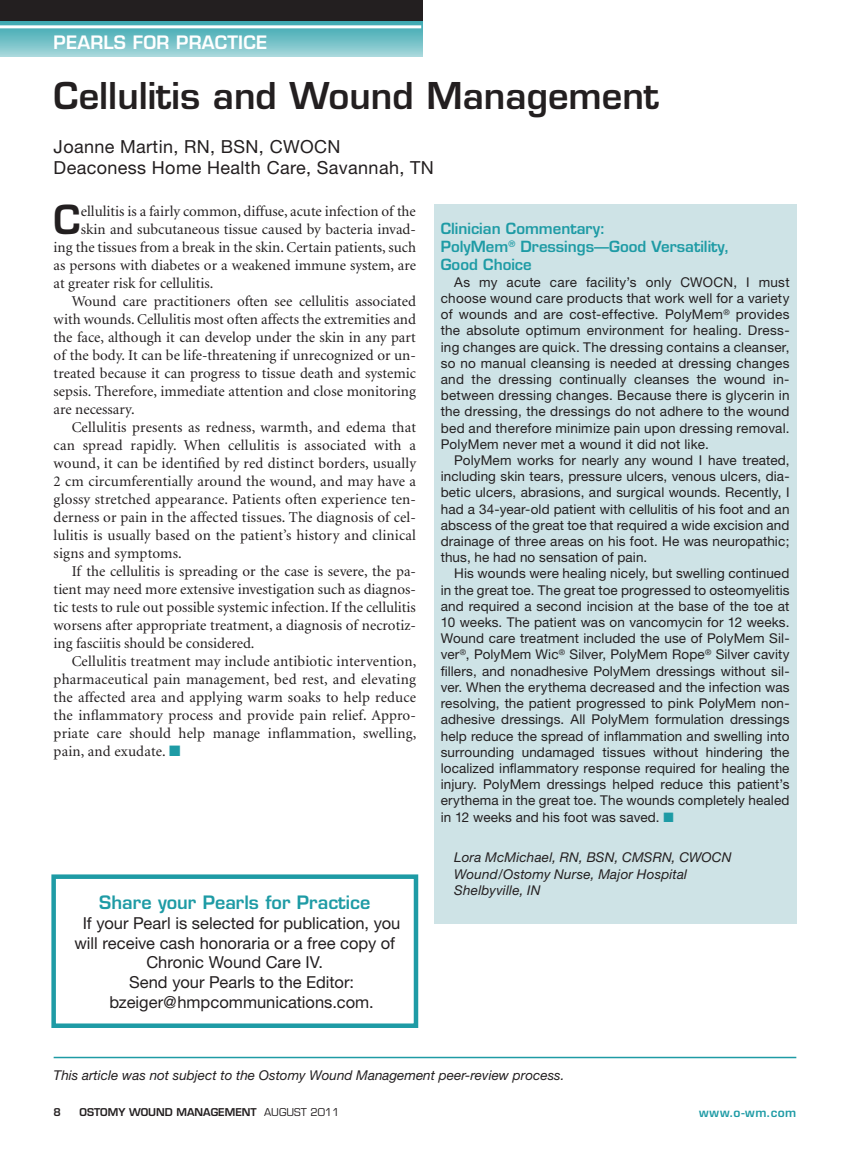
<style>
.page{position:relative;width:850px;height:1161px;background:#fff}
.page>*{position:absolute;margin:0;border:0;box-sizing:border-box;transform-origin:0 0}
.OWM_Article_First_Pa{font:600 39px "Eurostile";color:#231f20}
.OWM_Article_Title{font:600 36px "Eurostile";color:#231f20}
.OWM_Article_Authors{font:18px "Helvetica Neue";letter-spacing:.02em;color:#231f20}
.OWM_Sidebar_Subhead{font:600 18px "Eurostile";color:#1e9ba5}
.t1{font:600 18px "Eurostile";letter-spacing:.01em;color:#fff}
.OWM_Sidebar_Body{font:16.5px/19.8px "Helvetica Neue";color:#231f20;text-align:center}
.OWM_Article_Body_Tex{font:15px/18px "Minion";letter-spacing:.005em;color:#231f20;text-align:justify}
.OWM_Article_First_Pa-2{font:15px "Minion";color:#231f20}
.OWM_Sidebar_Subhead-2{font:600 15px "Eurostile";color:#1e9ba5}
.OWM_Sidebar_Body-2{font:13.5px/16.2px "Helvetica Neue";letter-spacing:.01em;color:#231f20;text-align:justify}
.OWM_Sidebar_Body-3{font:italic 13.5px "Helvetica Neue";letter-spacing:.01em;color:#231f20}
.OWM_Article_Author_I{font:italic 13.5px "Helvetica Neue";color:#231f20}
.t2{font:600 12px "Eurostile";letter-spacing:.05em;color:#1e9ba5}
.t3{font:600 10.5px "Eurostile";color:#231f20}
.s1{color:#1e9ba5}
.s2{font-weight:400}
</style>
<div class="page">
<svg style="left:0;top:21px;width:422px;height:35px"></svg>
<div style="left:0;top:0;width:422px;height:21px;background:#231f20"></div>
<hr style="left:0;top:25px;width:421px;height:3px;background:#fff">
<hr style="left:54px;top:1056px;width:742px;height:2px;background:#1e9ba5">
<div style="left:434px;top:204px;width:362px;height:720px;background:#cee3e6"></div>
<div style="left:51px;top:874px;width:367px;height:153px;border:4px solid #1e9ba5"></div>
<h3 class="t1" style="left:54px;top:31px;width:215px">PEARLS FOR PRACTICE</h3>
<p class="OWM_Article_Title" style="left:54px;top:74px;width:607px">Cellulitis and Wound Management</p>
<p class="OWM_Article_Authors" style="left:54px;top:135px;width:288px">Joanne Martin, RN, BSN, CWOCN</p>
<p class="OWM_Article_Authors" style="left:54px;top:157px;width:382px">Deaconess Home Health Care, Savannah, TN</p>
<p class="OWM_Article_First_Pa" style="left:54px;top:195px;width:29px">C</p>
<p class="OWM_Article_First_Pa-2" style="left:81px;top:203px;width:337px">ellulitis is a fairly common, diffuse, acute infection of the</p>
<p class="OWM_Sidebar_Subhead-2" style="left:441px;top:219px;width:166px">Clinician Commentary:</p>
<p class="OWM_Sidebar_Subhead-2" style="left:441px;top:237px;width:290px">PolyMem<sup>®</sup> Dressings—Good Versatility,</p>
<p class="OWM_Sidebar_Subhead-2" style="left:441px;top:255px;width:93px">Good Choice</p>
<p class="OWM_Sidebar_Body-2" style="left:441px;top:273px;width:350px;text-indent:14px">As my acute care facility’s only CWOCN, I must choose wound care products that work well for a variety of wounds and are cost-effective. PolyMem<sup>®</sup> provides the absolute optimum environment for healing. Dress&shy;ing changes are quick. The dressing contains a cleanser, so no manual cleansing is needed at dressing changes and the dressing continually cleanses the wound in&shy;between dressing changes. Because there is glycerin in the dressing, the dressings do not adhere to the wound bed and therefore minimize pain upon dressing removal.<br>PolyMem never met a wound it did not like.</p>
<p class="OWM_Sidebar_Body-2" style="left:441px;top:452px;width:350px;text-indent:14px">PolyMem works for nearly any wound I have treated, including skin tears, pressure ulcers, venous ulcers, dia&shy;betic ulcers, abrasions, and surgical wounds. Recently, I had a 34-year-old patient with cellulitis of his foot and an abscess of the great toe that required a wide excision and drainage of three areas on his foot. He was neuropathic; thus, he had no sensation of pain.</p>
<p class="OWM_Sidebar_Body-2" style="left:441px;top:565px;width:350px;text-indent:14px">His wounds were healing nicely, but swelling continued in the great toe. The great toe progressed to osteomyelitis and required a second incision at the base of the toe at 10 weeks. The patient was on vancomycin for 12 weeks.<br>Wound care treatment included the use of PolyMem Sil&shy;ver<sup>®</sup>, PolyMem Wic<sup>®</sup> Silver, PolyMem Rope<sup>®</sup> Silver cavity fillers, and nonadhesive PolyMem dressings without sil&shy;ver. When the erythema decreased and the infection was resolving, the patient progressed to pink PolyMem non&shy;adhesive dressings. All PolyMem formulation dressings help reduce the spread of inflammation and swelling into surrounding undamaged tissues without hindering the localized inflammatory response required for healing the injury. PolyMem dressings helped reduce this patient’s erythema in the great toe. The wounds completely healed in 12 weeks and his foot was saved. <span class="s1">■</span></p>
<p class="OWM_Sidebar_Body-3" style="left:454px;top:849px;width:279px">Lora McMichael, RN, BSN, CMSRN, CWOCN</p>
<p class="OWM_Sidebar_Body-3" style="left:454px;top:865px;width:234px">Wound/Ostomy Nurse, Major Hospital</p>
<p class="OWM_Sidebar_Body-3" style="left:454px;top:881px;width:88px">Shelbyville, IN</p>
<p class="OWM_Article_First_Pa-2" style="left:81px;top:221px;width:337px">skin and subcutaneous tissue caused by bacteria invad-</p>
<p class="OWM_Article_First_Pa-2" style="left:54px;top:239px;width:364px">ing the tissues from a break in the skin. Certain patients, such</p>
<p class="OWM_Article_First_Pa-2" style="left:54px;top:257px;width:364px">as persons with diabetes or a weakened immune system, are</p>
<p class="OWM_Article_First_Pa-2" style="left:54px;top:275px;width:161px">at greater risk for cellulitis.</p>
<p class="OWM_Article_Body_Tex" style="left:54px;top:292px;width:364px;text-indent:18px">Wound care practitioners often see cellulitis associated with wounds. Cellulitis most often affects the extremities and the face, although it can develop under the skin in any part of the body. It can be life-threatening if unrecognized or un&shy;treated because it can progress to tissue death and systemic sepsis. Therefore, immediate attention and close monitoring are necessary.</p>
<p class="OWM_Article_Body_Tex" style="left:54px;top:418px;width:364px;text-indent:18px">Cellulitis presents as redness, warmth, and edema that can spread rapidly. When cellulitis is associated with a wound, it can be identified by red distinct borders, usually 2 cm circumferentially around the wound, and may have a glossy stretched appearance. Patients often experience ten&shy;derness or pain in the affected tissues. The diagnosis of cel&shy;lulitis is usually based on the patient’s history and clinical signs and symptoms.</p>
<p class="OWM_Article_Body_Tex" style="left:54px;top:562px;width:364px;text-indent:18px">If the cellulitis is spreading or the case is severe, the pa&shy;tient may need more extensive investigation such as diagnos&shy;tic tests to rule out possible systemic infection. If the cellulitis worsens after appropriate treatment, a diagnosis of necrotiz&shy;ing fasciitis should be considered.</p>
<p class="OWM_Article_Body_Tex" style="left:54px;top:652px;width:364px;text-indent:18px">Cellulitis treatment may include antibiotic intervention, pharmaceutical pain management, bed rest, and elevating the affected area and applying warm soaks to help reduce the inflammatory process and provide pain relief. Appro&shy;priate care should help manage inflammation, swelling, pain, and exudate. <span class="s1">■</span></p>
<p class="OWM_Sidebar_Subhead" style="left:99px;top:890px;width:272px">Share your Pearls for Practice</p>
<p class="OWM_Sidebar_Body" style="left:74px;top:912px;width:327px">If your Pearl is selected for publication, you will receive cash honoraria or a free copy of<br>Chronic Wound Care IV.</p>
<p class="OWM_Sidebar_Body" style="left:129px;top:972px;width:226px">Send your Pearls to the Editor:</p>
<p class="OWM_Sidebar_Body" style="left:109px;top:991px;width:266px">bzeiger@hmpcommunications.com.</p>
<p class="OWM_Article_Author_I" style="left:54px;top:1066px;width:512px">This article was not subject to the Ostomy Wound Management peer-review process.</p>
<p class="t3" style="left:54px;top:1105px;width:9px">8</p>
<p class="t3" style="left:80px;top:1105px;width:261px">OSTOMY WOUND MANAGEMENT <span class="s2">AUGUST 2011</span></p>
<p class="t2" style="left:699px;top:1104px;width:99px">www.o-wm.com</p>
</div>
